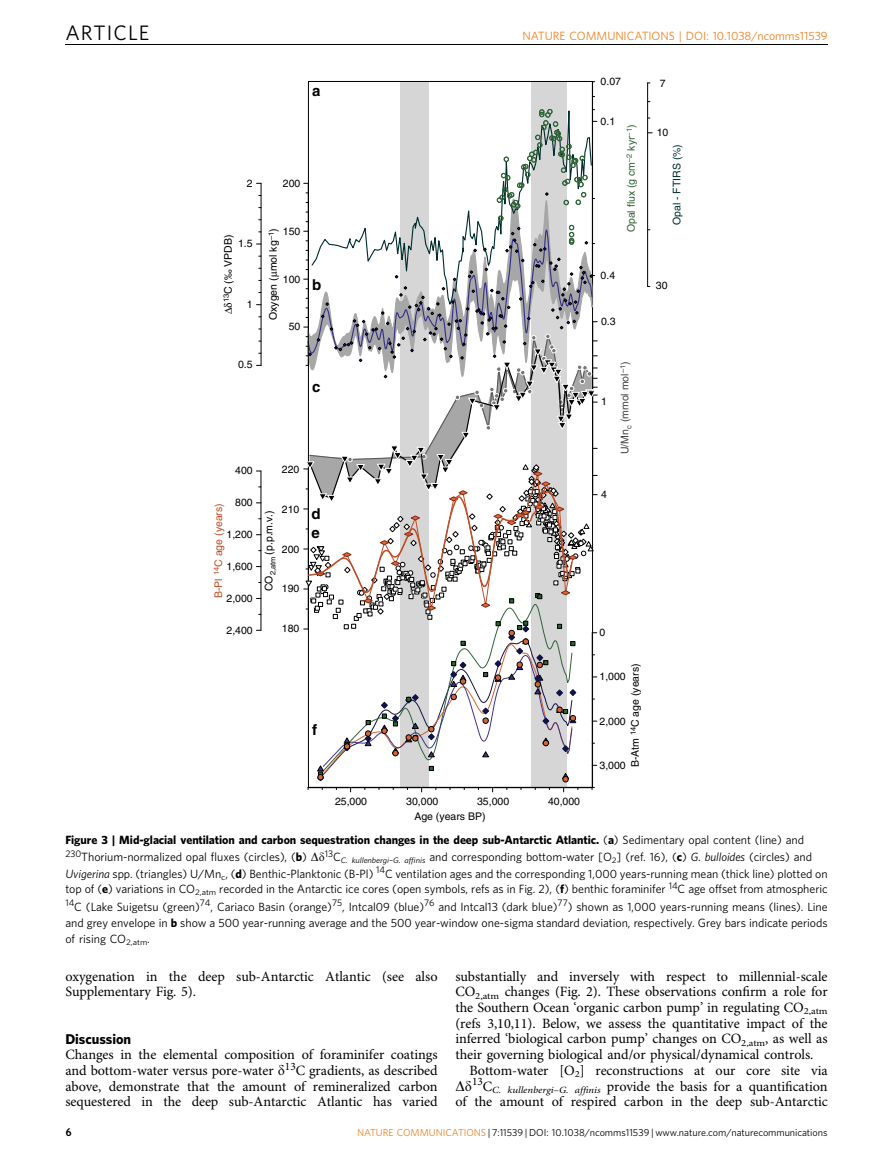
<style>
.page{position:relative;width:893px;height:1174px;background:#fff}
.page>*{position:absolute;margin:0;border:0;box-sizing:border-box;transform-origin:0 0}
.t1{font:20.85px "Adv O Tea 1 a 7398";letter-spacing:.055em;color:#000}
.t2{font:700 15px "Helvetica";color:#000}
.t3{font:14.25px/15.8px "Adv OT1 ef 757 c 0";color:#000;text-align:justify}
.t4{font:14.25px "Adv O Tcb 88 df 00";color:#000}
.t5{font:12px/16px "Adv O Tea 1 a 7398";color:#000}
.t6{font:12px "Adv O Tcb 88 df 00";color:#000}
.t7{font:12px "Adv O Tea 1 a 7398";color:#f1801f}
.t8{font:10.8px "Adv T Tda 6 f 6 cb 8.B";color:#000}
.t9{font:10.5px "Helvetica";color:#000}
.t10{font:10.5px "Helvetica";color:#2f6435}
.t11{font:10.5px "Helvetica";color:#bc4e28}
.t12{font:10.5px "Helvetica";color:#444}
.t13{font:10.5px "Helvetica";color:#002d2d}
.t14{font:10.05px "Adv O Tea 1 a 7398";color:#000}
.s1{font-family:"Adv O Tea 1 a 7398"}
.s2{font-family:"Adv O Tcb 88 df 00"}
.s3{font-family:"Adv Pi 1"}
.s4{font-family:"Adv OT9 bd 21 c 25.I"}
.s5{color:#f1801f}
</style>
<div class="page">
<hr style="left:261px;top:183px;width:1px;height:182px;background:#000">
<hr style="left:647px;top:83px;width:1px;height:203px;background:#000">
<svg style="left:311px;top:81px;width:281px;height:28px"></svg>
<hr style="left:592px;top:82px;width:1px;height:193px;background:#000">
<hr style="left:261px;top:471px;width:1px;height:159px;background:#000">
<svg style="left:304px;top:109px;width:293px;height:683px"></svg>
<hr style="left:65px;top:44px;width:763px;height:1px;background:#000">
<h1 class="t1" style="left:65px;top:25px;width:85px">ARTICLE</h1>
<p class="t7" style="left:522px;top:32px;width:307px">NATURE COMMUNICATIONS | DOI: 10.1038/ncomms11539</p>
<p class="t2" style="left:312px;top:85px;width:10px">a</p>
<p class="t9" style="left:247px;top:179px;width:7px">2</p>
<p class="t9" style="left:283px;top:179px;width:19px">200</p>
<p class="t9" style="left:283px;top:227px;width:19px">150</p>
<p class="t9" style="left:224px;top:302px;width:69px;rotate:-90deg"><sup>13</sup>C (‰ VPDB)</p>
<p class="t9" style="left:269px;top:320px;width:93px;rotate:-90deg">Oxygen ( mol kg<sup>–1</sup>)</p>
<p class="t9" style="left:238px;top:239px;width:16px">1.5</p>
<p class="t9" style="left:283px;top:275px;width:19px">100</p>
<p class="t9" style="left:247px;top:300px;width:7px">1</p>
<p class="t9" style="left:238px;top:360px;width:16px">0.5</p>
<p class="t9" style="left:289px;top:323px;width:13px">50</p>
<p class="t2" style="left:312px;top:279px;width:11px">b</p>
<p class="t2" style="left:312px;top:381px;width:10px">c</p>
<p class="t9" style="left:235px;top:467px;width:19px">400</p>
<p class="t9" style="left:282px;top:465px;width:19px">220</p>
<p class="t9" style="left:235px;top:499px;width:19px">800</p>
<p class="t11" style="left:215px;top:598px;width:96px;rotate:-90deg">B-Pl <sup>14</sup>C age (years)</p>
<p class="t9" style="left:265px;top:591px;width:82px;rotate:-90deg">CO<sub>2,atm</sub> (p.p.m.v.)</p>
<p class="t9" style="left:282px;top:505px;width:19px">210</p>
<p class="t9" style="left:227px;top:531px;width:28px">1,200</p>
<p class="t9" style="left:282px;top:545px;width:19px">200</p>
<p class="t9" style="left:227px;top:563px;width:28px">1,600</p>
<p class="t9" style="left:282px;top:585px;width:19px">190</p>
<p class="t9" style="left:227px;top:595px;width:28px">2,000</p>
<p class="t9" style="left:227px;top:626px;width:28px">2,400</p>
<p class="t9" style="left:282px;top:625px;width:19px">180</p>
<p class="t2" style="left:311px;top:508px;width:11px">d</p>
<p class="t2" style="left:311px;top:527px;width:10px">e</p>
<p class="t2" style="left:312px;top:724px;width:6px">f</p>
<p class="t9" style="left:335px;top:797px;width:34px">25,000</p>
<p class="t9" style="left:406px;top:797px;width:34px">30,000</p>
<p class="t9" style="left:477px;top:797px;width:34px">35,000</p>
<p class="t9" style="left:548px;top:797px;width:34px">40,000</p>
<p class="t9" style="left:414px;top:812px;width:73px">Age (years BP)</p>
<p class="t9" style="left:601px;top:78px;width:22px">0.07</p>
<p class="t9" style="left:601px;top:117px;width:16px">0.1</p>
<p class="t10" style="left:627px;top:232px;width:109px;rotate:-90deg">Opal flux (g cm<sup>–2</sup> kyr<sup>–1</sup>)</p>
<p class="t9" style="left:601px;top:272px;width:16px">0.4</p>
<p class="t9" style="left:601px;top:318px;width:16px">0.3</p>
<p class="t9" style="left:601px;top:397px;width:7px">1</p>
<p class="t12" style="left:621px;top:454px;width:94px;rotate:-90deg">U/Mn<sub>c</sub> (mmol mol<sup>–1</sup>)</p>
<p class="t9" style="left:601px;top:490px;width:7px">4</p>
<p class="t9" style="left:660px;top:79px;width:7px">7</p>
<p class="t9" style="left:657px;top:129px;width:13px">10</p>
<p class="t13" style="left:673px;top:225px;width:83px;rotate:-90deg">Opal - FTIRS (%)</p>
<p class="t9" style="left:656px;top:281px;width:13px">30</p>
<p class="t9" style="left:599px;top:628px;width:7px">0</p>
<p class="t9" style="left:631px;top:767px;width:106px;rotate:-90deg">B-Atm <sup>14</sup>C age (years)</p>
<p class="t9" style="left:599px;top:673px;width:28px">1,000</p>
<p class="t9" style="left:599px;top:717px;width:28px">2,000</p>
<p class="t9" style="left:599px;top:761px;width:28px">3,000</p>
<p class="t6" style="left:65px;top:835px;width:740px">Figure 3 | Mid-glacial ventilation and carbon sequestration changes in the deep sub-Antarctic Atlantic. <span class="s1">(</span>a<span class="s1">) Sedimentary opal content (line) and</span></p>
<p class="t5" style="left:65px;top:850px;width:764px"><sup>230</sup>Thorium-normalized opal fluxes (circles), (<span class="s2">b</span>) <span class="s3">Dd</span><sup>13</sup>C<sub>C.</sub> <sub>kullenbergi</sub><sub>–</sub><sub>G.</sub> <sub>affinis</sub> and corresponding bottom-water [O<sub>2</sub>] (ref. 16), (<span class="s2">c</span>) <span class="s4">G. bulloides</span> (circles) and<br><span class="s4">Uvigerina</span> spp. (triangles) U/Mn<sub>c</sub>, (<span class="s2">d</span>) Benthic-Planktonic (B-Pl) <sup>14</sup>C ventilation ages and the corresponding 1,000 years-running mean (thick line) plotted on top of (<span class="s2">e</span>) variations in CO<sub>2,atm</sub> recorded in the Antarctic ice cores (open symbols, refs as in Fig. 2), (<span class="s2">f</span>) benthic foraminifer <sup>14</sup>C age offset from atmospheric</p>
<p class="t5" style="left:65px;top:899px;width:764px;text-align:justify"><sup>14</sup>C (Lake Suigetsu (green)<sup>74</sup>, Cariaco Basin (orange)<sup>75</sup>, Intcal09 (blue)<sup>76</sup> and Intcal13 (dark blue)<sup>77</sup>) shown as 1,000 years-running means (lines). Line and grey envelope in <span class="s2">b</span> show a 500 year-running average and the 500 year-window one-sigma standard deviation, respectively. Grey bars indicate periods of rising CO<sub>2,atm</sub>.</p>
<p class="t3" style="left:65px;top:969px;width:374px">oxygenation in the deep sub-Antarctic Atlantic (see also<br>Supplementary Fig. 5).</p>
<p class="t4" style="left:65px;top:1033px;width:67px">Discussion</p>
<p class="t3" style="left:65px;top:1048px;width:374px">Changes in the elemental composition of foraminifer coatings and bottom-water versus pore-water <span class="s3">d</span><sup>13</sup>C gradients, as described above, demonstrate that the amount of remineralized carbon sequestered in the deep sub-Antarctic Atlantic has varied</p>
<p class="t3" style="left:455px;top:969px;width:374px">substantially and inversely with respect to millennial-scale CO<sub>2,atm</sub> changes (Fig. 2). These observations confirm a role for the Southern Ocean ‘organic carbon pump’ in regulating CO<sub>2,atm </sub>(refs 3,10,11). Below, we assess the quantitative impact of the inferred ‘biological carbon pump’ changes on CO<sub>2,atm</sub>, as well as their governing biological and/or physical/dynamical controls.</p>
<p class="t3" style="left:455px;top:1063px;width:374px;text-indent:14px">Bottom-water [O<sub>2</sub>] reconstructions at our core site via <span class="s3">Dd</span><sup>13</sup>C<sub>C.</sub> <sub>kullenbergi</sub><sub>–</sub><sub>G.</sub> <sub>affinis</sub> provide the basis for a quantification of the amount of respired carbon in the deep sub-Antarctic</p>
<p class="t8" style="left:65px;top:1128px;width:8px">6</p>
<p class="t14" style="left:357px;top:1128px;width:472px"><span class="s5">NATURE COMMUNICATIONS</span> | 7:11539 | DOI: 10.1038/ncomms11539 | www.nature.com/naturecommunications</p>
</div>
